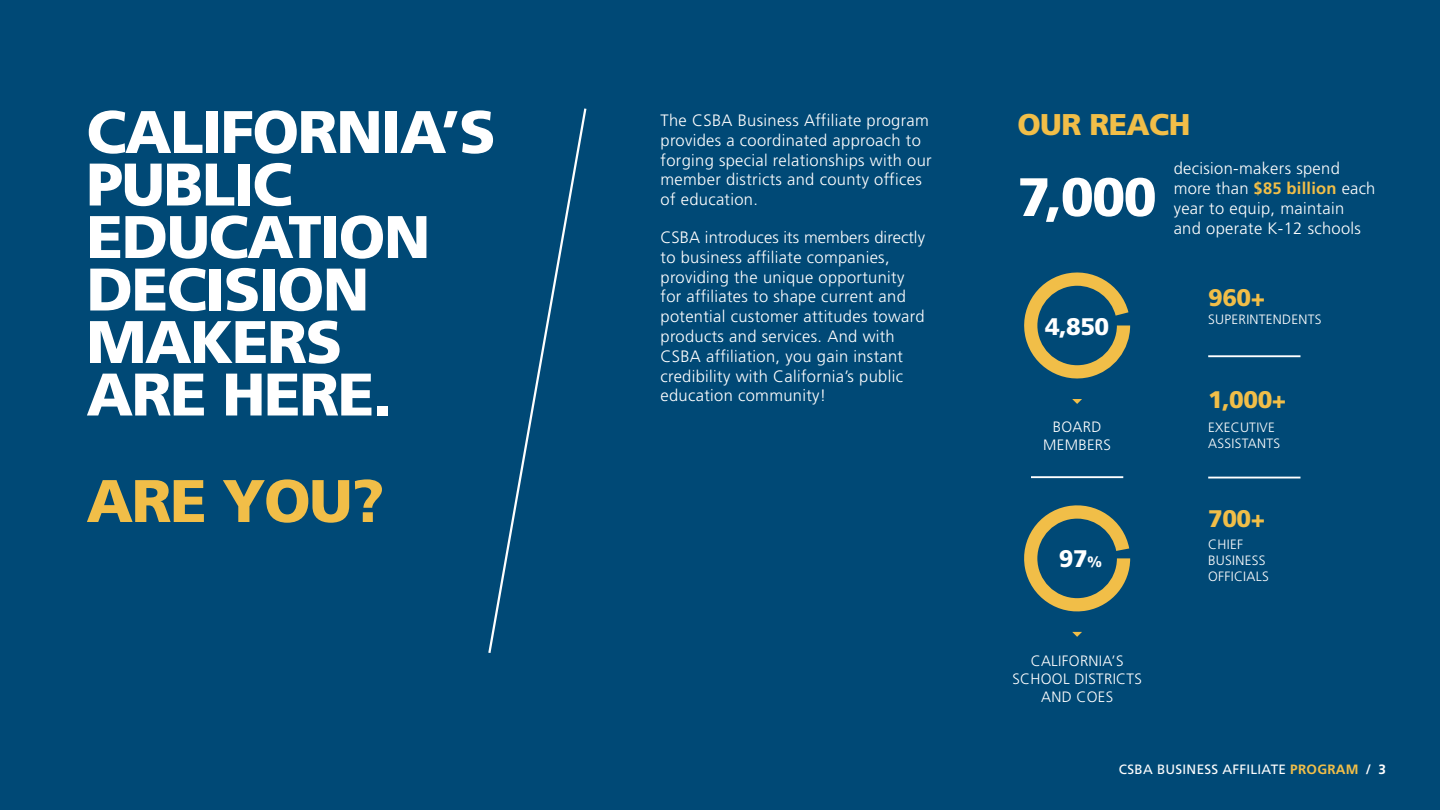
<style>
.page{position:relative;width:1440px;height:810px;background:#004976}
.page>*{position:absolute;margin:0;border:0;box-sizing:border-box;transform-origin:0 0}
.t1{font:900 60px/52.5px "Frutiger LT Std";letter-spacing:-.025em;color:#fff}
.t2{font:900 60px "Frutiger LT Std";letter-spacing:-.025em;color:#f1be48}
.t3{font:900 54px "Frutiger LT Std";color:#fff}
.t4{font:900 30px "Frutiger LT Std";letter-spacing:-.02em;color:#f1be48}
.t5{font:900 24px "Frutiger LT Std";letter-spacing:-.02em;color:#f1be48}
.t6{font:900 24px "Frutiger LT Std";color:#fff}
.t7{font:300 16.5px/19.8px "Frutiger LT Std";letter-spacing:.02em;color:#fff}
.t8{font:300 15px/18px "Frutiger LT Std";letter-spacing:.02em;color:#fff;text-align:center}
.t9{font:300 13.5px/16.2px "Frutiger LT Std";letter-spacing:.02em;color:#fff}
.t10{font:13.5px "Frutiger LT Std";letter-spacing:.02em;color:#fff}
.s1{font-weight:700;color:#f1be48}
.s2{font-size:15px}
.s3{font-weight:700}
</style>
<div class="page">
<svg style="left:488px;top:108px;width:99px;height:545px"></svg>
<svg style="left:1024px;top:272px;width:106px;height:107px"></svg>
<svg style="left:1072px;top:399px;width:10px;height:5px"></svg>
<svg style="left:1024px;top:505px;width:106px;height:107px"></svg>
<svg style="left:1072px;top:632px;width:10px;height:5px"></svg>
<hr style="left:1031px;top:476px;width:92px;height:2px;background:#fff">
<hr style="left:1208px;top:355px;width:92px;height:2px;background:#fff">
<hr style="left:1208px;top:477px;width:92px;height:1px;background:#fff">
<h1 class="t1" style="left:86px;top:106px;width:411px">CALIFORNIA’S<br>PUBLIC<br>EDUCATION<br>DECISION<br>MAKERS<br>ARE HERE.</h1>
<h1 class="t2" style="left:86px;top:465px;width:299px">ARE YOU?</h1>
<p class="t7" style="left:660px;top:111px;width:273px">The CSBA Business Affiliate program provides a coordinated approach to forging special relationships with our member districts and county offices of education.</p>
<p class="t7" style="left:660px;top:228px;width:266px">CSBA introduces its members directly to business affiliate companies, providing the unique opportunity for affiliates to shape current and potential customer attitudes toward products and services. And with CSBA affiliation, you gain instant credibility with California’s public education community!</p>
<h3 class="t4" style="left:1017px;top:106px;width:174px">OUR REACH</h3>
<h2 class="t3" style="left:1017px;top:164px;width:141px">7,000</h2>
<p class="t7" style="left:1173px;top:159px;width:203px">decision-makers spend more than <span class="s1">$85 billion</span> each year to equip, maintain and operate K-12 schools</p>
<h3 class="t6" style="left:1045px;top:312px;width:66px">4,850</h3>
<h3 class="t5" style="left:1208px;top:283px;width:59px">960+</h3>
<p class="t9" style="left:1208px;top:311px;width:115px">SUPERINTENDENTS</p>
<p class="t8" style="left:1043px;top:418px;width:69px">BOARD<br>MEMBERS</p>
<h3 class="t5" style="left:1208px;top:385px;width:80px">1,000+</h3>
<p class="t9" style="left:1208px;top:419px;width:74px">EXECUTIVE<br>ASSISTANTS</p>
<h3 class="t6" style="left:1059px;top:544px;width:45px">97<span class="s2">%</span></h3>
<h3 class="t5" style="left:1208px;top:504px;width:59px">700+</h3>
<p class="t9" style="left:1208px;top:536px;width:62px">CHIEF<br>BUSINESS<br>OFFICIALS</p>
<p class="t8" style="left:1012px;top:652px;width:131px">CALIFORNIA’S<br>SCHOOL DISTRICTS<br>AND COES</p>
<p class="t10" style="left:1119px;top:761px;width:268px">CSBA BUSINESS AFFILIATE <span class="s1">PROGRAM</span> <span class="s3">/ 3</span></p>
</div>
